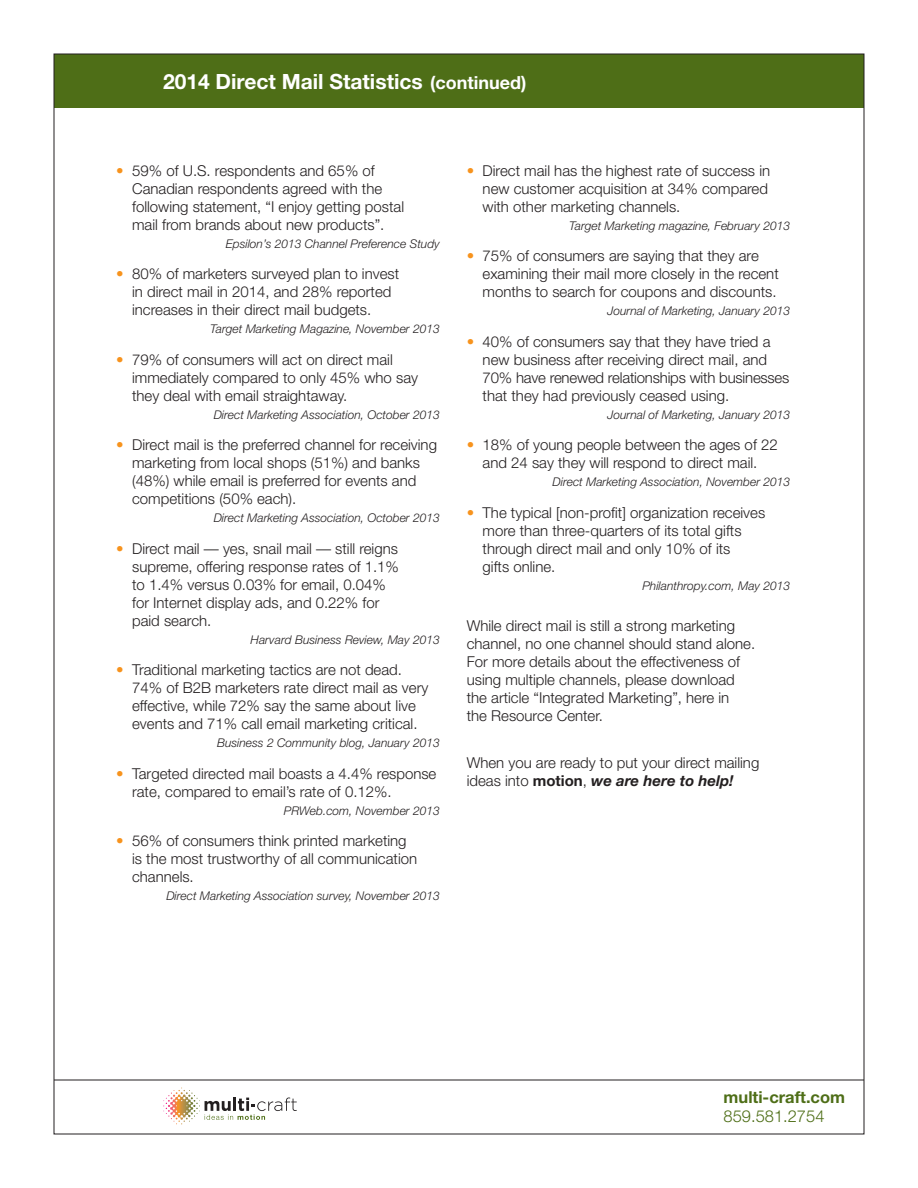
<style>
.page{position:relative;width:918px;height:1188px;background:#fff}
.page>*{position:absolute;margin:0;border:0;box-sizing:border-box;transform-origin:0 0}
.t1{font:700 21px "Helvetica Neue";color:#fff}
.t2{font:700 16.5px "Helvetica Neue";color:#4e6e17}
.t3{font:300 16.5px "Helvetica Neue";color:#4e6e17}
.t4{font:300 15px/18px "Helvetica Neue";color:#231f20}
.t5{font:italic 300 12px "Helvetica Neue";color:#231f20}
.s1{font-size:18px}
.s2{color:#f7931d}
.s3{font-weight:700}
.s4{font-weight:700;font-style:italic}
</style>
<div class="page">
<div style="left:54px;top:54px;width:810px;height:54px;background:#4e6e17"></div>
<svg style="left:170px;top:1088px;width:23px;height:32px"></svg>
<svg style="left:205px;top:1098px;width:92px;height:22px"></svg>
<hr style="left:54px;top:1080px;width:810px;height:1px;background:#231f20">
<h1 class="t1" style="left:163px;top:68px;width:365px">2014 Direct Mail Statistics <span class="s1">(continued)</span></h1>
<p class="t4" style="left:132px;top:161px;width:273px;text-indent:-16px"><span class="s2">•</span> 59% of U.S. respondents and 65% of Canadian respondents agreed with the following statement, “I enjoy getting postal mail from brands about new products”.</p>
<p class="t5" style="left:226px;top:237px;width:215px">Epsilon’s 2013 Channel Preference Study</p>
<p class="t4" style="left:132px;top:265px;width:268px;text-indent:-16px"><span class="s2">•</span> 80% of marketers surveyed plan to invest in direct mail in 2014, and 28% reported increases in their direct mail budgets.</p>
<p class="t5" style="left:210px;top:322px;width:231px">Target Marketing Magazine, November 2013</p>
<p class="t4" style="left:132px;top:350px;width:287px;text-indent:-16px"><span class="s2">•</span> 79% of consumers will act on direct mail immediately compared to only 45% who say they deal with email straightaway.</p>
<p class="t5" style="left:214px;top:408px;width:228px">Direct Marketing Association, October 2013</p>
<p class="t4" style="left:132px;top:436px;width:306px;text-indent:-16px"><span class="s2">•</span> Direct mail is the preferred channel for receiving marketing from local shops (51%) and banks (48%) while email is preferred for events and competitions (50% each).</p>
<p class="t5" style="left:214px;top:511px;width:228px">Direct Marketing Association, October 2013</p>
<p class="t4" style="left:132px;top:539px;width:268px;text-indent:-16px"><span class="s2">•</span> Direct mail — yes, snail mail — still reigns supreme, offering response rates of 1.1% to 1.4% versus 0.03% for email, 0.04% for Internet display ads, and 0.22% for paid search.</p>
<p class="t5" style="left:251px;top:633px;width:191px">Harvard Business Review, May 2013</p>
<p class="t4" style="left:132px;top:661px;width:298px;text-indent:-16px"><span class="s2">•</span> Traditional marketing tactics are not dead.<br>74% of B2B marketers rate direct mail as very effective, while 72% say the same about live events and 71% call email marketing critical.</p>
<p class="t5" style="left:217px;top:736px;width:224px">Business 2 Community blog, January 2013</p>
<p class="t4" style="left:132px;top:764px;width:306px;text-indent:-16px"><span class="s2">•</span> Targeted directed mail boasts a 4.4% response rate, compared to email’s rate of 0.12%.</p>
<p class="t5" style="left:284px;top:804px;width:157px">PRWeb.com, November 2013</p>
<p class="t4" style="left:132px;top:832px;width:287px;text-indent:-16px"><span class="s2">•</span> 56% of consumers think printed marketing is the most trustworthy of all communication channels.</p>
<p class="t5" style="left:166px;top:889px;width:275px">Direct Marketing Association survey, November 2013</p>
<p class="t4" style="left:483px;top:161px;width:289px;text-indent:-16px"><span class="s2">•</span> Direct mail has the highest rate of success in new customer acquisition at 34% compared with other marketing channels.</p>
<p class="t5" style="left:569px;top:219px;width:222px">Target Marketing magazine, February 2013</p>
<p class="t4" style="left:483px;top:247px;width:298px;text-indent:-16px"><span class="s2">•</span> 75% of consumers are saying that they are examining their mail more closely in the recent months to search for coupons and discounts.</p>
<p class="t5" style="left:608px;top:304px;width:184px">Journal of Marketing, January 2013</p>
<p class="t4" style="left:483px;top:332px;width:308px;text-indent:-16px"><span class="s2">•</span> 40% of consumers say that they have tried a new business after receiving direct mail, and 70% have renewed relationships with businesses that they had previously ceased using.</p>
<p class="t5" style="left:608px;top:408px;width:184px">Journal of Marketing, January 2013</p>
<p class="t4" style="left:467px;top:436px;width:312px;text-align:center"><span class="s2">•</span> 18% of young people between the ages of 22 and 24 say they will respond to direct mail.</p>
<p class="t5" style="left:553px;top:475px;width:239px">Direct Marketing Association, November 2013</p>
<p class="t4" style="left:483px;top:503px;width:284px;text-indent:-16px"><span class="s2">•</span> The typical [non-profit] organization receives more than three-quarters of its total gifts through direct mail and only 10% of its<br>gifts online.</p>
<p class="t5" style="left:642px;top:579px;width:149px">Philanthropy.com, May 2013</p>
<p class="t4" style="left:467px;top:617px;width:290px">While direct mail is still a strong marketing channel, no one channel should stand alone.<br>For more details about the effectiveness of using multiple channels, please download the article “Integrated Marketing”, here in<br>the Resource Center.</p>
<p class="t4" style="left:467px;top:754px;width:294px">When you are ready to put your direct mailing ideas into <span class="s3">motion</span>, <span class="s4">we are here to help!</span></p>
<p class="t2" style="left:724px;top:1086px;width:123px">multi-craft.com</p>
<p class="t3" style="left:724px;top:1106px;width:102px">859.581.2754</p>
</div>
